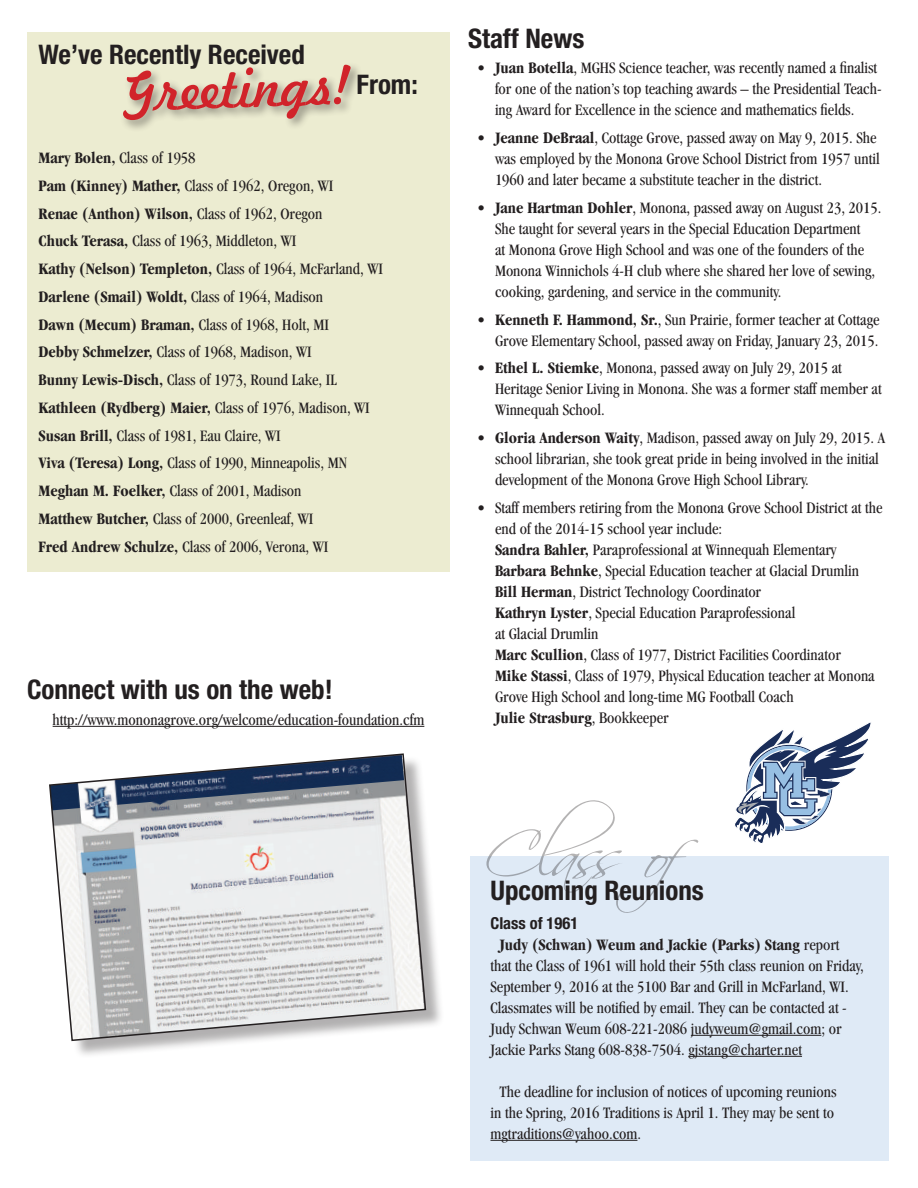
<style>
.page{position:relative;width:918px;height:1188px;background:#fff}
.page>*{position:absolute;margin:0;border:0;box-sizing:border-box;transform-origin:0 0}
.t1{font:52.5px "Freehand 521 BT Regular C";color:#d1232a}
.t2{font:700 condensed 27px "Helvetica Neue";color:#231f20}
.t3{font:condensed 16.5px/21px "Garamond";color:#231f20}
.t4{font:700 condensed 16.5px "Helvetica Neue";color:#231f20}
.s1{font-weight:700}
</style>
<div class="page">
<div style="left:470px;top:857px;width:419px;height:304px;background:#dfeaf6"></div>
<hr style="left:691px;top:1035px;width:130px;height:1px;background:#231f20">
<hr style="left:688px;top:1056px;width:114px;height:1px;background:#231f20">
<hr style="left:490px;top:1140px;width:147px;height:1px;background:#231f20">
<svg style="left:486px;top:800px;width:212px;height:113px"></svg>
<div style="left:27px;top:32px;width:423px;height:540px;background:#ececd1"></div>
<div style="left:120px;top:62px;width:243px;height:71px;background:#231f20;opacity:.46"></div>
<svg style="left:735px;top:722px;width:136px;height:121px"></svg>
<hr style="left:53px;top:726px;width:371px;height:1px;background:#231f20">
<div style="left:52px;top:756px;width:392px;height:303px;background:#231f20;opacity:.35"></div>
<svg style="left:49px;top:753px;width:378px;height:289px"></svg>
<h2 class="t2" style="left:39px;top:38px;width:268px">We’ve Recently Received</h2>
<h1 class="t1" style="left:121px;top:57px;width:228px;rotate:-2deg">Greetings!</h1>
<h2 class="t2" style="left:357px;top:68px;width:63px">From:</h2>
<p class="t3" style="left:39px;top:144px;width:346px;line-height:27.8px"><span class="s1">Mary Bolen,</span> Class of 1958<br><span class="s1">Pam (Kinney) Mather,</span> Class of 1962, Oregon, WI<br><span class="s1">Renae (Anthon) Wilson,</span> Class of 1962, Oregon<br><span class="s1">Chuck Terasa,</span> Class of 1963, Middleton, WI<br><span class="s1">Kathy (Nelson) Templeton,</span> Class of 1964, McFarland, WI <span class="s1">Darlene (Smail) Woldt,</span> Class of 1964, Madison<br><span class="s1">Dawn (Mecum) Braman,</span> Class of 1968, Holt, MI<br><span class="s1">Debby Schmelzer,</span> Class of 1968, Madison, WI<br><span class="s1">Bunny Lewis-Disch,</span> Class of 1973, Round Lake, IL <span class="s1">Kathleen (Rydberg) Maier,</span> Class of 1976, Madison, WI <span class="s1">Susan Brill,</span> Class of 1981, Eau Claire, WI<br><span class="s1">Viva (Teresa) Long,</span> Class of 1990, Minneapolis, MN <span class="s1">Meghan M. Foelker,</span> Class of 2001, Madison<br><span class="s1">Matthew Butcher,</span> Class of 2000, Greenleaf, WI<br><span class="s1">Fred Andrew Schulze,</span> Class of 2006, Verona, WI</p>
<h2 class="t2" style="left:27px;top:673px;width:307px">Connect with us on the web!</h2>
<p class="t3" style="left:53px;top:709px;width:373px">http://www.mononagrove.org/welcome/education-foundation.cfm</p>
<h2 class="t2" style="left:468px;top:22px;width:118px">Staff News</h2>
<p class="t3" style="left:495px;top:58px;width:388px;text-indent:-18px">• <span class="s1">Juan Botella</span>, MGHS Science teacher, was recently named a finalist for one of the nation’s top teaching awards – the Presidential Teach&shy;ing Award for Excellence in the science and mathematics fields.</p>
<p class="t3" style="left:495px;top:127px;width:386px;text-indent:-18px">• <span class="s1">Jeanne DeBraal</span>, Cottage Grove, passed away on May 9, 2015. She was employed by the Monona Grove School District from 1957 until<br>1960 and later became a substitute teacher in the district.</p>
<p class="t3" style="left:495px;top:197px;width:388px;text-indent:-18px">• <span class="s1">Jane Hartman Dohler</span>, Monona, passed away on August 23, 2015.<br>She taught for several years in the Special Education Department<br>at Monona Grove High School and was one of the founders of the Monona Winnichols 4-H club where she shared her love of sewing, cooking, gardening, and service in the community.</p>
<p class="t3" style="left:477px;top:309px;width:404px;text-align:right">• <span class="s1">Kenneth F. Hammond, Sr.</span>, Sun Prairie, former teacher at Cottage<br>Grove Elementary School, passed away on Friday, January 23, 2015.</p>
<p class="t3" style="left:495px;top:358px;width:388px;text-indent:-18px">• <span class="s1">Ethel L. Stiemke</span>, Monona, passed away on July 29, 2015 at<br>Heritage Senior Living in Monona. She was a former staff member at<br>Winnequah School.</p>
<p class="t3" style="left:495px;top:427px;width:392px;text-indent:-18px">• <span class="s1">Gloria Anderson Waity</span>, Madison, passed away on July 29, 2015. A school librarian, she took great pride in being involved in the initial development of the Monona Grove High School Library.</p>
<p class="t3" style="left:495px;top:497px;width:389px;text-indent:-18px">• Staff members retiring from the Monona Grove School District at the end of the 2014-15 school year include:<br><span class="s1">Sandra Bahler,</span> Paraprofessional at Winnequah Elementary <span class="s1">Barbara Behnke</span>, Special Education teacher at Glacial Drumlin <span class="s1">Bill Herman</span>, District Technology Coordinator<br><span class="s1">Kathryn Lyster</span>, Special Education Paraprofessional<br>at Glacial Drumlin<br><span class="s1">Marc Scullion</span>, Class of 1977, District Facilities Coordinator<br><span class="s1">Mike Stassi</span>, Class of 1979, Physical Education teacher at Monona Grove High School and long-time MG Football Coach<br><span class="s1">Julie Strasburg</span>, Bookkeeper</p>
<h2 class="t2" style="left:490px;top:874px;width:215px">Upcoming Reunions</h2>
<p class="t4" style="left:490px;top:913px;width:89px">Class of 1961</p>
<p class="t3" style="left:490px;top:934px;width:375px;text-indent:9px"><span class="s1">Judy (Schwan) Weum and Jackie (Parks) Stang</span> report that the Class of 1961 will hold their 55th class reunion on Friday, September 9, 2016 at the 5100 Bar and Grill in McFarland, WI.<br>Classmates will be notified by email. They can be contacted at - Judy Schwan Weum 608-221-2086 judyweum@gmail.com; or Jackie Parks Stang 608-838-7504. gjstang@charter.net</p>
<p class="t3" style="left:490px;top:1081px;width:348px;text-indent:9px">The deadline for inclusion of notices of upcoming reunions in the Spring, 2016 Traditions is April 1. They may be sent to mgtraditions@yahoo.com.</p>
</div>
